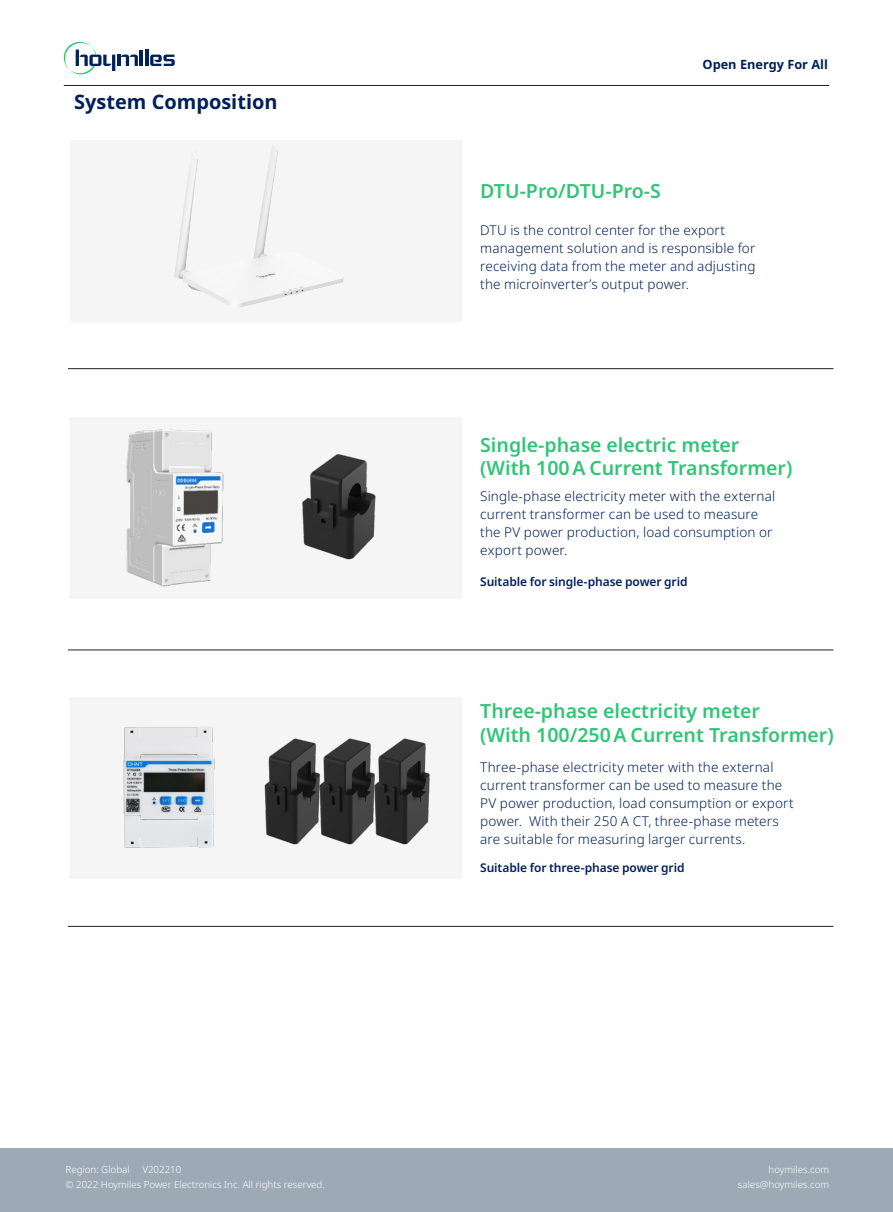
<style>
.page{position:relative;width:893px;height:1212px;background:#fff}
.page>*{position:absolute;margin:0;border:0;box-sizing:border-box;transform-origin:0 0}
.t1{font:700 19.95px "Noto Sans";color:#00205a}
.t2{font:600 19.5px "Noto Sans";color:#31c477}
.t3{font:300 13.5px/18px "Noto Sans";letter-spacing:.01em;color:#00205a}
.t4{font:700 12.75px "Noto Sans";color:#00205a}
.t5{font:600 12px "Noto Sans";letter-spacing:-.01em;color:#00205a}
.t6{font:300 9.75px "Noto Sans";color:#fff}
</style>
<div class="page">
<div style="left:0;top:1148px;width:893px;height:64px;background:#9da9b4"></div>
<hr style="left:64px;top:85px;width:765px;height:1px;background:#231f20">
<div style="left:70px;top:140px;width:391px;height:181px;background:#f5f5f6"></div>
<div style="left:70px;top:697px;width:391px;height:182px;background:#f5f5f6"></div>
<div style="left:70px;top:417px;width:391px;height:182px;background:#f5f5f6"></div>
<hr style="left:68px;top:368px;width:765px;height:1px;background:#231f20">
<hr style="left:68px;top:650px;width:765px;height:1px;background:#231f20">
<hr style="left:68px;top:926px;width:765px;height:1px;background:#231f20">
<img style="left:123px;top:727px;width:92px;height:121px">
<hr style="left:145px;top:50px;width:3px;height:16px;background:#00215c">
<svg style="left:150px;top:55px;width:25px;height:11px"></svg>
<svg style="left:63px;top:41px;width:80px;height:34px"></svg>
<img style="left:126px;top:429px;width:98px;height:158px">
<img style="left:302px;top:454px;width:74px;height:106px">
<img style="left:264px;top:739px;width:30px;height:106px">
<img style="left:294px;top:738px;width:53px;height:107px">
<img style="left:347px;top:738px;width:83px;height:107px">
<img style="left:174px;top:148px;width:170px;height:159px">
<p class="t1" style="left:74px;top:88px;width:205px">System Composition</p>
<p class="t6" style="left:65px;top:1162px;width:66px">Region: Global</p>
<p class="t6" style="left:142px;top:1162px;width:41px">V202210</p>
<p class="t6" style="left:65px;top:1177px;width:261px">© 2022 Hoymiles Power Electronics Inc. All rights reserved.</p>
<p class="t4" style="left:702px;top:55px;width:127px">Open Energy For All</p>
<p class="t2" style="left:480px;top:177px;width:182px">DTU-Pro/DTU-Pro-S</p>
<p class="t3" style="left:480px;top:222px;width:277px">DTU is the control center for the export management solution and is responsible for receiving data from the meter and adjusting the microinverter’s output power.</p>
<p class="t2" style="left:480px;top:431px;width:261px">Single-phase electric meter</p>
<p class="t2" style="left:480px;top:454px;width:314px">(With 100 A Current Transformer)</p>
<p class="t3" style="left:480px;top:488px;width:296px">Single-phase electricity meter with the external current transformer can be used to measure the PV power production, load consumption or export power.</p>
<p class="t5" style="left:480px;top:573px;width:209px">Suitable for single-phase power grid</p>
<p class="t2" style="left:480px;top:697px;width:281px">Three-phase electricity meter</p>
<p class="t2" style="left:480px;top:721px;width:355px">(With 100/250 A Current Transformer)</p>
<p class="t3" style="left:480px;top:758px;width:315px">Three-phase electricity meter with the external current transformer can be used to measure the PV power production, load consumption or export power. With their 250 A CT, three-phase meters are suitable for measuring larger currents.</p>
<p class="t5" style="left:480px;top:859px;width:206px">Suitable for three-phase power grid</p>
<p class="t6" style="left:769px;top:1162px;width:62px">hoymiles.com</p>
<p class="t6" style="left:738px;top:1177px;width:93px">sales@hoymiles.com</p>
</div>
